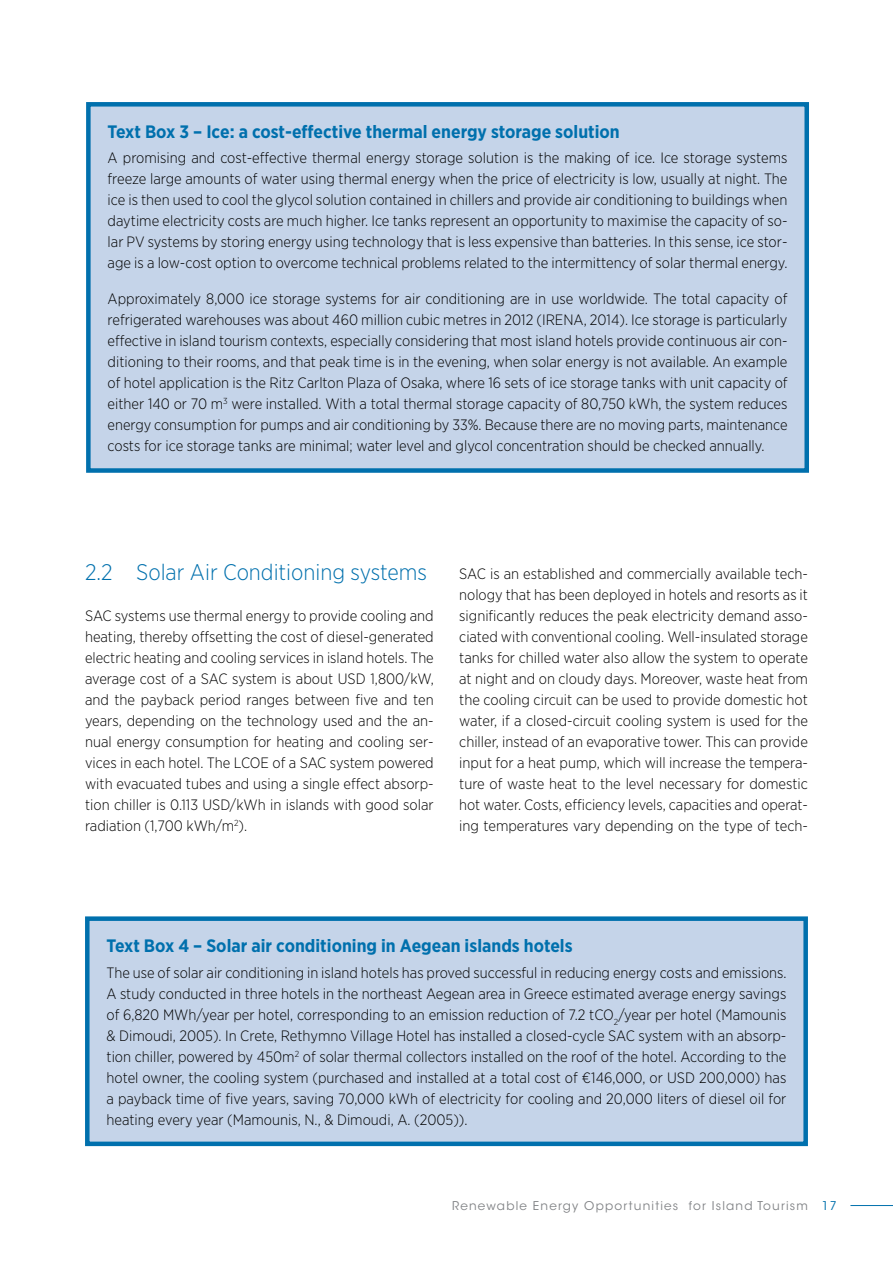
<style>
.page{position:relative;width:893px;height:1263px;background:#fff}
.page>*{position:absolute;margin:0;border:0;box-sizing:border-box;transform-origin:0 0}
.t1{font:300 22.5px "Gotham Narrow";color:#0070ad}
.t2{font:700 18px "Gotham Narrow";color:#0070ad}
.t3{font:300 15px/21px "Gotham Narrow";color:#000;text-align:justify}
.t4{font:12px "ITC Avant Garde Std";letter-spacing:.1em;color:#808285}
.s1{color:#0070ad}
</style>
<div class="page">
<hr style="left:850px;top:1205px;width:43px;height:1px;background:#0070ad">
<div style="left:88px;top:104px;width:719px;height:366px;background:#c5d4e9"></div>
<div style="left:86px;top:102px;width:723px;height:371px;border:4px solid #0070ad"></div>
<div style="left:87px;top:919px;width:719px;height:225px;background:#c5d4e9"></div>
<div style="left:85px;top:916px;width:723px;height:230px;border:4px solid #0070ad"></div>
<p class="t2" style="left:108px;top:120px;width:514px">Text Box 3 – Ice: a cost-effective thermal energy storage solution</p>
<p class="t3" style="left:108px;top:147px;width:681px">A promising and cost-effective thermal energy storage solution is the making of ice. Ice storage systems freeze large amounts of water using thermal energy when the price of electricity is low, usually at night. The ice is then used to cool the glycol solution contained in chillers and provide air conditioning to buildings when daytime electricity costs are much higher. Ice tanks represent an opportunity to maximise the capacity of so&shy;lar PV systems by storing energy using technology that is less expensive than batteries. In this sense, ice stor&shy;age is a low-cost option to overcome technical problems related to the intermittency of solar thermal energy.</p>
<p class="t3" style="left:108px;top:288px;width:681px">Approximately 8,000 ice storage systems for air conditioning are in use worldwide. The total capacity of refrigerated warehouses was about 460 million cubic metres in 2012 (IRENA, 2014). Ice storage is particularly effective in island tourism contexts, especially considering that most island hotels provide continuous air con&shy;ditioning to their rooms, and that peak time is in the evening, when solar energy is not available. An example of hotel application is the Ritz Carlton Plaza of Osaka, where 16 sets of ice storage tanks with unit capacity of either 140 or 70 m<sup>3</sup> were installed. With a total thermal storage capacity of 80,750 kWh, the system reduces energy consumption for pumps and air conditioning by 33%. Because there are no moving parts, maintenance costs for ice storage tanks are minimal; water level and glycol concentration should be checked annually.</p>
<h1 class="t1" style="left:85px;top:559px;width:344px">2.2 Solar Air Conditioning systems</h1>
<p class="t3" style="left:85px;top:605px;width:350px">SAC systems use thermal energy to provide cooling and heating, thereby offsetting the cost of diesel-generated electric heating and cooling services in island hotels. The average cost of a SAC system is about USD 1,800/kW, and the payback period ranges between five and ten years, depending on the technology used and the an&shy;nual energy consumption for heating and cooling ser&shy;vices in each hotel. The LCOE of a SAC system powered with evacuated tubes and using a single effect absorp&shy;tion chiller is 0.113 USD/kWh in islands with good solar radiation (1,700 kWh/m<sup>2</sup>).</p>
<p class="t3" style="left:459px;top:563px;width:350px">SAC is an established and commercially available tech&shy;nology that has been deployed in hotels and resorts as it significantly reduces the peak electricity demand asso&shy;ciated with conventional cooling. Well-insulated storage tanks for chilled water also allow the system to operate at night and on cloudy days. Moreover, waste heat from the cooling circuit can be used to provide domestic hot water, if a closed-circuit cooling system is used for the chiller, instead of an evaporative tower. This can provide input for a heat pump, which will increase the tempera&shy;ture of waste heat to the level necessary for domestic hot water. Costs, efficiency levels, capacities and operat&shy;ing temperatures vary depending on the type of tech-</p>
<p class="t2" style="left:107px;top:934px;width:468px">Text Box 4 – Solar air conditioning in Aegean islands hotels</p>
<p class="t3" style="left:107px;top:961px;width:681px">The use of solar air conditioning in island hotels has proved successful in reducing energy costs and emissions.<br>A study conducted in three hotels in the northeast Aegean area in Greece estimated average energy savings of 6,820 MWh/year per hotel, corresponding to an emission reduction of 7.2 tCO<sub>2</sub>/year per hotel (Mamounis &amp; Dimoudi, 2005). In Crete, Rethymno Village Hotel has installed a closed-cycle SAC system with an absorp&shy;tion chiller, powered by 450m<sup>2</sup> of solar thermal collectors installed on the roof of the hotel. According to the hotel owner, the cooling system (purchased and installed at a total cost of €146,000, or USD 200,000) has a payback time of five years, saving 70,000 kWh of electricity for cooling and 20,000 liters of diesel oil for heating every year (Mamounis, N., &amp; Dimoudi, A. (2005)).</p>
<p class="t4" style="left:452px;top:1198px;width:386px">Renewable Energy Opportunities for Island Tourism <span class="s1">17</span></p>
</div>
